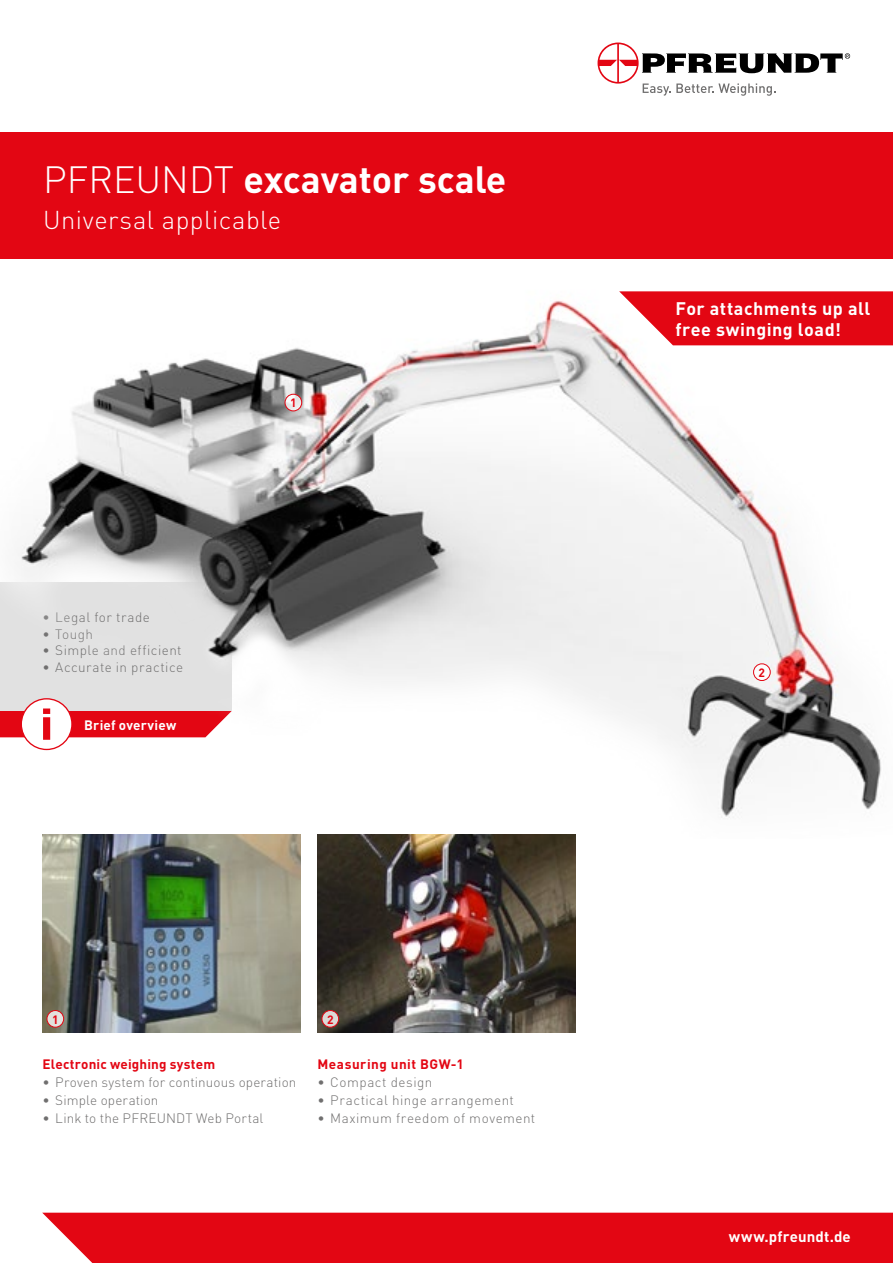
<style>
.page{position:relative;width:893px;height:1263px;background:#fff}
.page>*{position:absolute;margin:0;border:0;box-sizing:border-box;transform-origin:0 0}
.t1{font:700 37.5px "DIN";letter-spacing:-.005em;color:#fff}
.t2{font:300 25.5px "DIN";letter-spacing:.02em;color:#fff}
.t3{font:700 18px/21px "DIN";letter-spacing:.025em;color:#fff}
.t4{font:700 15px "DIN";letter-spacing:.01em;color:#fff}
.t5{font:300 13.5px "DIN";letter-spacing:.03em;color:#706f6f}
.t6{font:300 13.5px "DIN";letter-spacing:.01em;color:#706f6f}
.t7{font:700 13.5px "DIN";letter-spacing:.02em;color:#e30613}
.t8{font:700 13.5px "DIN";letter-spacing:.04em;color:#e30613}
.t9{font:700 13.5px "DIN";letter-spacing:.01em;color:#fff}
.t10{font:700 12px "DIN";color:#e30613}
.s1{font-weight:300}
</style>
<div class="page">
<img style="left:43px;top:839px;width:257px;height:193px">
<img style="left:0;top:300px;width:893px;height:539px">
<img style="left:317px;top:834px;width:258px;height:198px">
<svg style="left:619px;top:291px;width:274px;height:54px;background:#e51f2b"></svg>
<svg style="left:47px;top:1010px;width:17px;height:17px"></svg>
<div style="left:47px;top:1010px;width:17px;height:17px;border:1px solid #e30613;border-radius:50%"></div>
<svg style="left:285px;top:394px;width:17px;height:17px"></svg>
<div style="left:285px;top:394px;width:17px;height:17px;border:1px solid #e30613;border-radius:50%"></div>
<div style="left:754px;top:664px;width:16px;height:16px;background:#fff;border-radius:50%"></div>
<div style="left:753px;top:664px;width:17px;height:17px;border:1px solid #e30613;border-radius:50%"></div>
<svg style="left:322px;top:1010px;width:17px;height:17px"></svg>
<div style="left:322px;top:1010px;width:17px;height:17px;border:1px solid #e30613;border-radius:50%"></div>
<div style="left:0;top:133px;width:893px;height:126px;background:#e30613"></div>
<svg style="left:597px;top:43px;width:253px;height:53px"></svg>
<div style="left:42px;top:1213px;width:851px;height:50px;background:#e30613"></div>
<h1 class="t1" style="left:43px;top:155px;width:465px"><span class="s1">PFREUNDT</span> excavator scale</h1>
<h2 class="t2" style="left:43px;top:204px;width:240px">Universal applicable</h2>
<p class="t5" style="left:43px;top:609px;width:109px">• Legal for trade</p>
<p class="t5" style="left:43px;top:626px;width:52px">• Tough</p>
<p class="t5" style="left:43px;top:642px;width:141px">• Simple and efficient</p>
<p class="t5" style="left:43px;top:659px;width:142px">• Accurate in practice</p>
<p class="t9" style="left:84px;top:716px;width:94px">Brief overview</p>
<p class="t10" style="left:290px;top:395px;width:8px">1</p>
<p class="t10" style="left:52px;top:1011px;width:8px">1</p>
<p class="t7" style="left:43px;top:1055px;width:174px">Electronic weighing system</p>
<p class="t6" style="left:43px;top:1073px;width:255px">• Proven system for continuous operation</p>
<p class="t6" style="left:43px;top:1091px;width:117px">• Simple operation</p>
<p class="t6" style="left:43px;top:1109px;width:222px">• Link to the PFREUNDT Web Portal</p>
<p class="t10" style="left:327px;top:1011px;width:8px">2</p>
<p class="t8" style="left:317px;top:1055px;width:148px">Measuring unit BGW-1</p>
<p class="t5" style="left:317px;top:1073px;width:116px">• Compact design</p>
<p class="t5" style="left:317px;top:1091px;width:198px">• Practical hinge arrangement</p>
<p class="t5" style="left:317px;top:1109px;width:219px">• Maximum freedom of movement</p>
<h3 class="t3" style="left:676px;top:297px;width:196px">For attachments up all free swinging load!</h3>
<p class="t10" style="left:759px;top:665px;width:8px">2</p>
<p class="t4" style="left:729px;top:1227px;width:123px">www.pfreundt.de</p>
</div>
